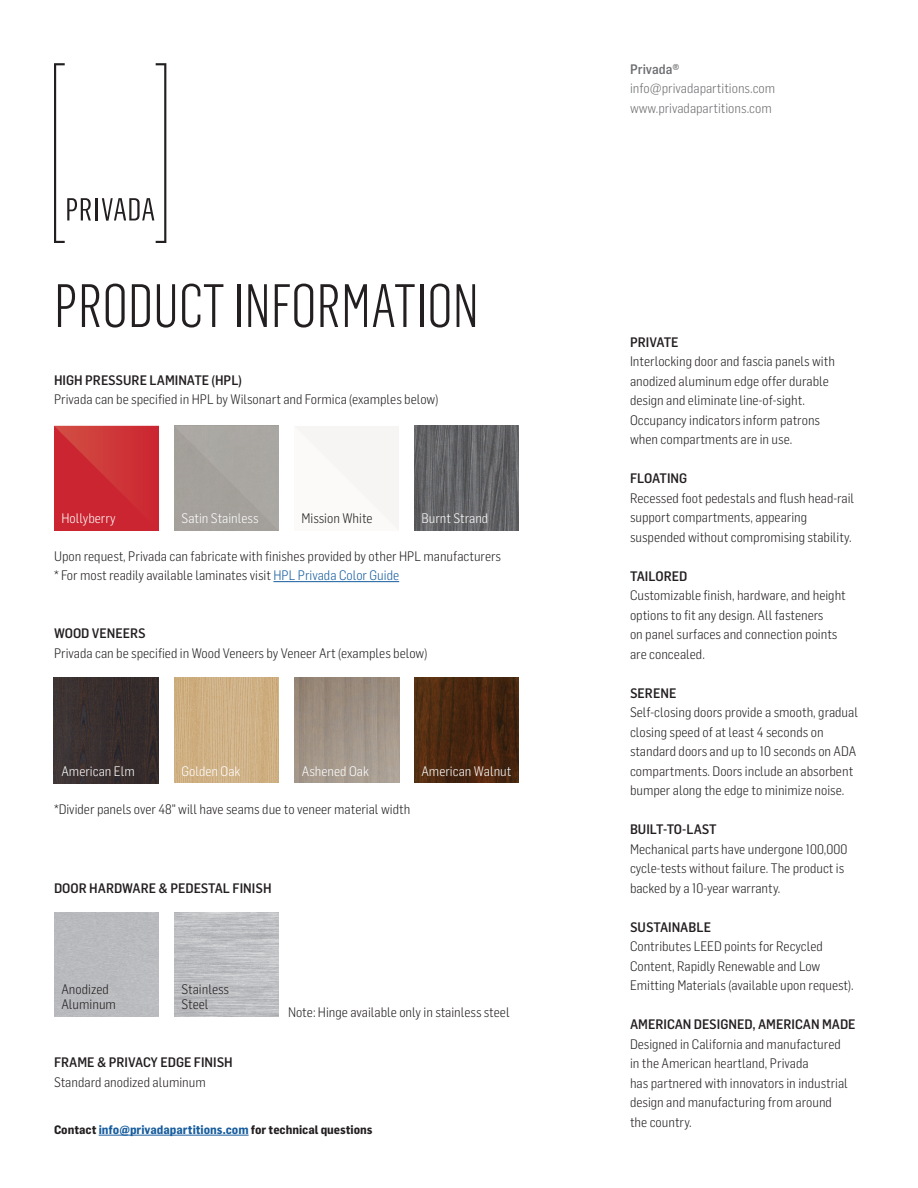
<style>
.page{position:relative;width:918px;height:1188px;background:#fff}
.page>*{position:absolute;margin:0;border:0;box-sizing:border-box;transform-origin:0 0}
.t1{font:300 60px "Flama Condensed";color:#231f20}
.t2{font:300 13.5px/19.5px "Flama Semicondensed";color:#231f20}
.t3{font:500 13.5px "Flama Semicondensed";color:#231f20}
.t4{font:300 13.5px "Flama Semicondensed";color:#fff}
.t5{font:300 13.5px "Flama Semicondensed";color:#6c6d70}
.t6{font:500 13.5px "Flama Semicondensed";color:#6c6d70}
.t7{font:700 12px "Flama Semicondensed";color:#231f20}
.s1{color:#175d9e}
</style>
<div class="page">
<svg style="left:54px;top:63px;width:37px;height:180px"></svg>
<hr style="left:95px;top:198px;width:3px;height:22px;background:#231f20">
<svg style="left:102px;top:63px;width:64px;height:180px"></svg>
<hr style="left:273px;top:581px;width:126px;height:1px;background:#175d9e">
<hr style="left:99px;top:1135px;width:150px;height:1px;background:#175d9e">
<img style="left:53px;top:678px;width:106px;height:105px">
<img style="left:294px;top:678px;width:105px;height:105px">
<img style="left:174px;top:912px;width:105px;height:105px">
<img style="left:174px;top:678px;width:105px;height:105px">
<img style="left:414px;top:426px;width:105px;height:105px">
<img style="left:414px;top:678px;width:105px;height:105px">
<div style="left:174px;top:426px;width:105px;height:105px;background:#a7a39e"></div>
<div style="left:295px;top:426px;width:104px;height:104px;background:#f7f6f4"></div>
<svg style="left:54px;top:426px;width:105px;height:105px;background:#cc2b34"></svg>
<p class="t1" style="left:54px;top:269px;width:427px">PRODUCT INFORMATION</p>
<p class="t3" style="left:54px;top:372px;width:190px">HIGH PRESSURE LAMINATE (HPL)</p>
<p class="t2" style="left:54px;top:389px;width:386px">Privada can be specified in HPL by Wilsonart and Formica (examples below)</p>
<p class="t4" style="left:182px;top:509px;width:79px">Satin Stainless</p>
<p class="t4" style="left:62px;top:509px;width:56px">Hollyberry</p>
<p class="t2" style="left:302px;top:508px;width:73px">Mission White</p>
<p class="t4" style="left:422px;top:509px;width:68px">Burnt Strand</p>
<p class="t2" style="left:54px;top:546px;width:448px">Upon request, Privada can fabricate with finishes provided by other HPL manufacturers</p>
<p class="t2" style="left:54px;top:565px;width:347px">* For most readily available laminates visit <span class="s1">HPL Privada Color Guide</span></p>
<p class="t3" style="left:54px;top:625px;width:93px">WOOD VENEERS</p>
<p class="t2" style="left:54px;top:643px;width:375px">Privada can be specified in Wood Veneers by Veneer Art (examples below)</p>
<p class="t4" style="left:182px;top:763px;width:60px">Golden Oak</p>
<p class="t4" style="left:302px;top:763px;width:69px">Ashened Oak</p>
<p class="t4" style="left:62px;top:763px;width:75px">American Elm</p>
<p class="t4" style="left:422px;top:763px;width:91px">American Walnut</p>
<p class="t2" style="left:54px;top:799px;width:358px">*Divider panels over 48" will have seams due to veneer material width</p>
<p class="t3" style="left:54px;top:879px;width:219px">DOOR HARDWARE &amp; PEDESTAL FINISH</p>
<p class="t2" style="left:62px;top:981px;width:56px;line-height:15px">Anodized<br>Aluminum</p>
<p class="t2" style="left:182px;top:979px;width:49px">Stainless</p>
<p class="t2" style="left:182px;top:994px;width:29px">Steel</p>
<p class="t3" style="left:54px;top:1054px;width:180px">FRAME &amp; PRIVACY EDGE FINISH</p>
<p class="t2" style="left:288px;top:1002px;width:223px">Note: Hinge available only in stainless steel</p>
<p class="t2" style="left:54px;top:1072px;width:153px">Standard anodized aluminum</p>
<p class="t7" style="left:54px;top:1122px;width:320px">Contact <span class="s1">info@privadapartitions.com</span> for technical questions</p>
<p class="t6" style="left:630px;top:60px;width:51px">Privada®</p>
<p class="t5" style="left:630px;top:80px;width:147px">info@privadapartitions.com</p>
<p class="t5" style="left:630px;top:99px;width:143px">www.privadapartitions.com</p>
<p class="t3" style="left:630px;top:333px;width:50px">PRIVATE</p>
<p class="t2" style="left:630px;top:351px;width:206px">Interlocking door and fascia panels with anodized aluminum edge offer durable design and eliminate line-of-sight.<br>Occupancy indicators inform patrons when compartments are in use.</p>
<p class="t3" style="left:630px;top:469px;width:59px">FLOATING</p>
<p class="t2" style="left:630px;top:487px;width:226px">Recessed foot pedestals and flush head-rail support compartments, appearing suspended without compromising stability.</p>
<p class="t3" style="left:630px;top:567px;width:59px">TAILORED</p>
<p class="t2" style="left:630px;top:585px;width:217px">Customizable finish, hardware, and height options to fit any design. All fasteners<br>on panel surfaces and connection points are concealed.</p>
<p class="t3" style="left:630px;top:684px;width:48px">SERENE</p>
<p class="t2" style="left:630px;top:702px;width:230px">Self-closing doors provide a smooth, gradual closing speed of at least 4 seconds on standard doors and up to 10 seconds on ADA compartments. Doors include an absorbent bumper along the edge to minimize noise.</p>
<p class="t3" style="left:630px;top:820px;width:88px">BUILT-TO-LAST</p>
<p class="t2" style="left:630px;top:838px;width:219px">Mechanical parts have undergone 100,000 cycle-tests without failure. The product is backed by a 10-year warranty.</p>
<p class="t3" style="left:630px;top:918px;width:83px">SUSTAINABLE</p>
<p class="t2" style="left:630px;top:936px;width:225px">Contributes LEED points for Recycled<br>Content, Rapidly Renewable and Low<br>Emitting Materials (available upon request).</p>
<p class="t3" style="left:630px;top:1015px;width:227px">AMERICAN DESIGNED, AMERICAN MADE</p>
<p class="t2" style="left:630px;top:1033px;width:219px">Designed in California and manufactured in the American heartland, Privada<br>has partnered with innovators in industrial design and manufacturing from around the country.</p>
</div>
